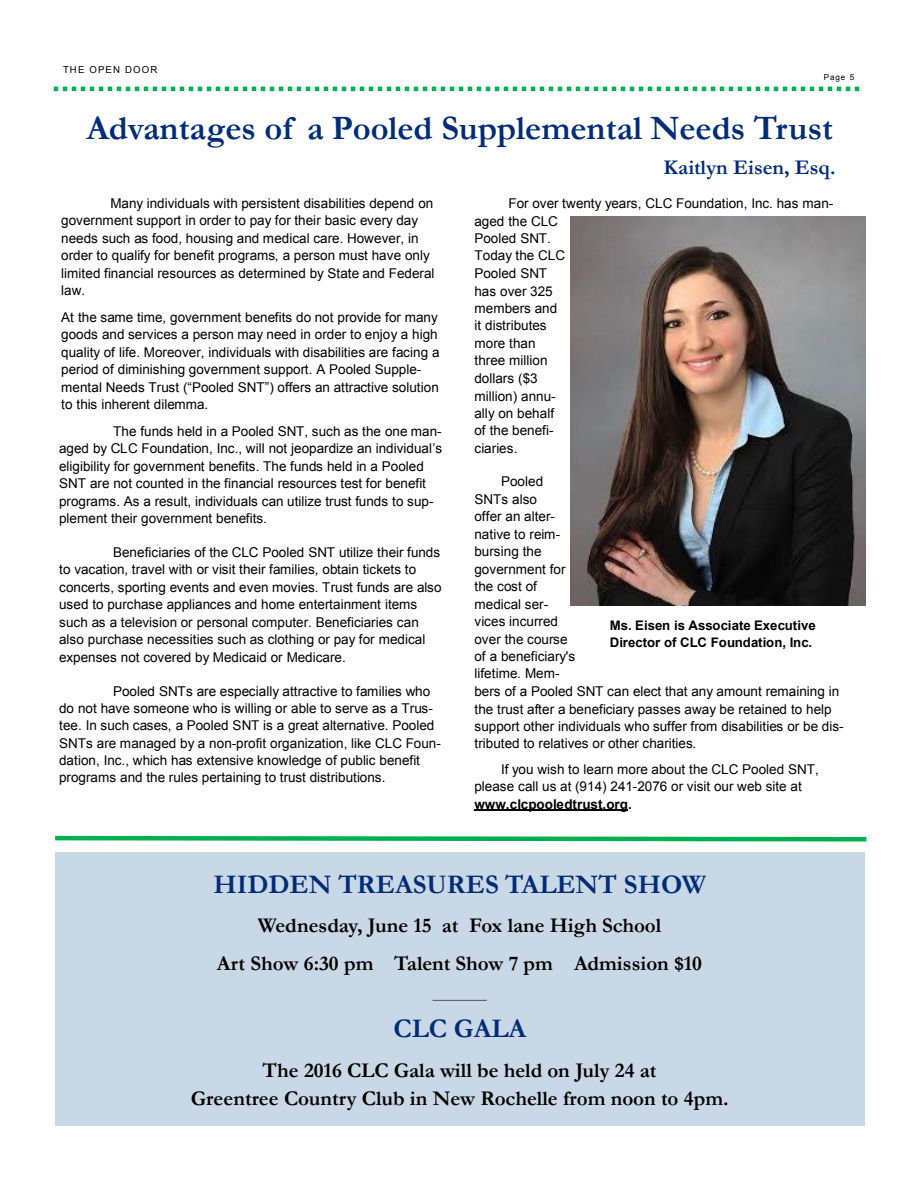
<style>
.page{position:relative;width:918px;height:1188px;background:#fff}
.page>*{position:absolute;margin:0;border:0;box-sizing:border-box;transform-origin:0 0}
.t1{font:700 34.5px "Garamond";color:#002c77}
.t2{font:700 27px "Garamond";color:#002c77}
.t3{font:700 21px/37.2px "Garamond";color:#000;text-align:center}
.t4{font:700 21px "Garamond";color:#002c77}
.t5{font:13.5px/17.5px "Arial";color:#000}
.t6{font:700 13.5px "Arial";color:#000}
.t7{font:700 13.2px/17.1px "Arial";color:#000}
.t8{font:13.2px "Arial";color:#000}
.t9{font:700 12px "Garamond";color:#000}
.t10{font:9.6px "Arial";letter-spacing:.12em;color:#000}
.t11{font:8.1px "Arial";color:#000}
</style>
<div class="page">
<svg style="left:54px;top:87px;width:806px;height:4px"></svg>
<hr style="left:474px;top:810px;width:154px;height:1px;background:#000">
<img style="left:570px;top:216px;width:295px;height:389px">
<div style="left:55px;top:853px;width:810px;height:273px;background:#c9d8e6"></div>
<svg style="left:55px;top:835px;width:812px;height:7px"></svg>
<p class="t8" style="left:58px;top:56px;width:15px">R.</p>
<p class="t10" style="left:63px;top:63px;width:96px">THE OPEN DOOR</p>
<p class="t11" style="left:824px;top:72px;width:32px">Page 5</p>
<h1 class="t1" style="left:86px;top:105px;width:748px">Advantages of a Pooled Supplemental Needs Trust</h1>
<h3 class="t4" style="left:664px;top:153px;width:174px">Kaitlyn Eisen, Esq.</h3>
<p class="t5" style="left:61px;top:194px;width:375px;text-indent:49px">Many individuals with persistent disabilities depend on government support in order to pay for their basic every day needs such as food, housing and medical care. However, in order to qualify for benefit programs, a person must have only limited financial resources as determined by State and Federal law.</p>
<p class="t5" style="left:61px;top:308px;width:380px">At the same time, government benefits do not provide for many goods and services a person may need in order to enjoy a high quality of life. Moreover, individuals with disabilities are facing a period of diminishing government support. A Pooled Supple&shy;mental Needs Trust (“Pooled SNT”) offers an attractive solution to this inherent dilemma.</p>
<p class="t5" style="left:59px;top:422px;width:385px;text-indent:54px">The funds held in a Pooled SNT, such as the one man&shy;aged by CLC Foundation, Inc., will not jeopardize an individual’s eligibility for government benefits. The funds held in a Pooled SNT are not counted in the financial resources test for benefit programs. As a result, individuals can utilize trust funds to sup&shy;plement their government benefits.</p>
<p class="t5" style="left:59px;top:543px;width:384px;text-indent:54px">Beneficiaries of the CLC Pooled SNT utilize their funds to vacation, travel with or visit their families, obtain tickets to concerts, sporting events and even movies. Trust funds are also used to purchase appliances and home entertainment items such as a television or personal computer. Beneficiaries can also purchase necessities such as clothing or pay for medical expenses not covered by Medicaid or Medicare.</p>
<p class="t5" style="left:59px;top:682px;width:383px;text-indent:54px">Pooled SNTs are especially attractive to families who do not have someone who is willing or able to serve as a Trus&shy;tee. In such cases, a Pooled SNT is a great alternative. Pooled SNTs are managed by a non-profit organization, like CLC Foun&shy;dation, Inc., which has extensive knowledge of public benefit programs and the rules pertaining to trust distributions.</p>
<p class="t5" style="left:474px;top:194px;width:360px;text-indent:34px">For over twenty years, CLC Foundation, Inc. has man&shy;aged the CLC<br>Pooled SNT.<br>Today the CLC<br>Pooled SNT<br>has over 325<br>members and<br>it distributes<br>more than<br>three million<br>dollars ($3<br>million) annu-<br>ally on behalf<br>of the benefi-<br>ciaries.</p>
<p class="t5" style="left:474px;top:473px;width:371px;text-indent:27px">Pooled<br>SNTs also<br>offer an alter-<br>native to reim-<br>bursing the<br>government for<br>the cost of<br>medical ser-<br>vices incurred<br>over the course<br>of a beneficiary's<br>lifetime. Mem-<br>bers of a Pooled SNT can elect that any amount remaining in the trust after a beneficiary passes away be retained to help support other individuals who suffer from disabilities or be dis&shy;tributed to relatives or other charities.</p>
<p class="t5" style="left:474px;top:760px;width:346px;text-indent:27px">If you wish to learn more about the CLC Pooled SNT, please call us at (914) 241-2076 or visit our web site at</p>
<p class="t6" style="left:474px;top:794px;width:159px">www.clcpooledtrust.org.</p>
<p class="t7" style="left:610px;top:617px;width:208px">Ms. Eisen is Associate Executive<br>Director of CLC Foundation, Inc.</p>
<h2 class="t2" style="left:213px;top:866px;width:494px">HIDDEN TREASURES TALENT SHOW</h2>
<h3 class="t3" style="left:217px;top:907px;width:487px">Wednesday, June 15 at Fox lane High School<br>Art Show 6:30 pm Talent Show 7 pm Admission $10</h3>
<p class="t9" style="left:433px;top:987px;width:55px">_________</p>
<h2 class="t2" style="left:393px;top:1010px;width:134px">CLC GALA</h2>
<h3 class="t3" style="left:191px;top:1056px;width:539px;line-height:27.9px">The 2016 CLC Gala will be held on July 24 at<br>Greentree Country Club in New Rochelle from noon to 4pm.</h3>
</div>
